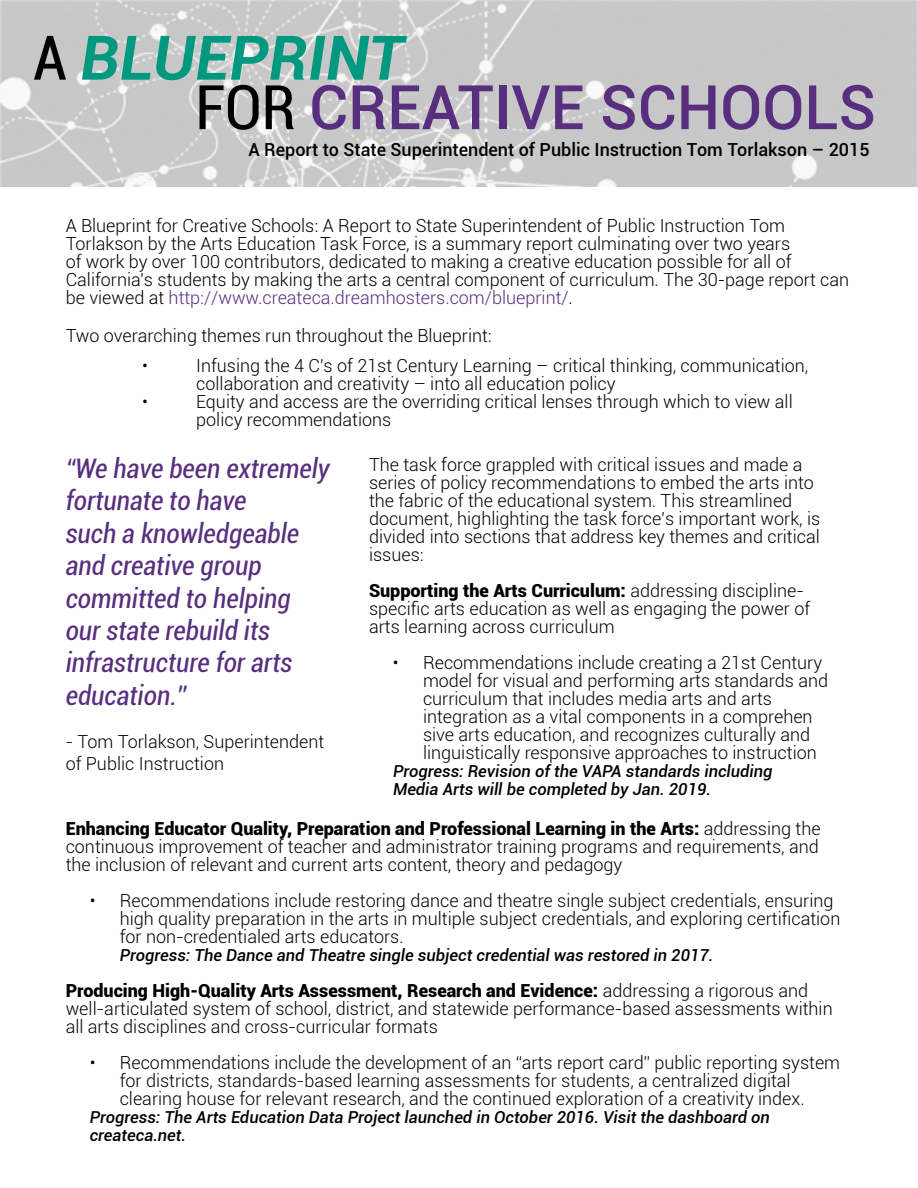
<style>
.page{position:relative;width:918px;height:1188px;background:#fff}
.page>*{position:absolute;margin:0;border:0;box-sizing:border-box;transform-origin:0 0}
.t1{font:500 61.5px/49.5px "Roboto";color:#582f7e}
.t2{font:italic condensed 27px/32.4px "Roboto";color:#582f7e}
.t3{font:300 18px/18px "Roboto";color:#000}
.t4{font:500 18px "Roboto";color:#000}
.t5{font:italic 500 16.5px/18px "Roboto";color:#000}
.s1{font-weight:400;font-stretch:condensed;color:#000}
.s2{font-weight:700;font-style:italic;color:#00997f}
.s3{color:#582f7e}
.s4{font-weight:900}
</style>
<div class="page">
<img style="left:0;top:0;width:918px;height:186px">
<h1 class="t1" style="left:195px;top:31px;width:682px;text-indent:-162px"><span class="s1">A</span> <span class="s2">BLUEPRINT<br></span><span class="s1">FOR</span> CREATIVE SCHOOLS</h1>
<p class="t4" style="left:248px;top:137px;width:623px">A Report to State Superintendent of Public Instruction Tom Torlakson – 2015</p>
<p class="t3" style="left:66px;top:216px;width:785px">A Blueprint for Creative Schools: A Report to State Superintendent of Public Instruction Tom Torlakson by the Arts Education Task Force, is a summary report culminating over two years<br>of work by over 100 contributors, dedicated to making a creative education possible for all of California’s students by making the arts a central component of curriculum. The 30-page report can be viewed at <span class="s3">http://www.createca.dreamhosters.com/blueprint/</span>.</p>
<p class="t3" style="left:142px;top:320px;width:351px;line-height:29.7px;text-indent:-77px">Two overarching themes run throughout the Blueprint: •</p>
<p class="t3" style="left:196px;top:356px;width:614px">Infusing the 4 C’s of 21st Century Learning – critical thinking, communication, collaboration and creativity – into all education policy</p>
<p class="t3" style="left:142px;top:392px;width:7px">•</p>
<p class="t3" style="left:196px;top:392px;width:598px">Equity and access are the overriding critical lenses through which to view all policy recommendations</p>
<p class="t3" style="left:369px;top:455px;width:453px">The task force grappled with critical issues and made a series of policy recommendations to embed the arts into the fabric of the educational system. This streamlined document, highlighting the task force’s important work, is divided into sections that address key themes and critical issues:</p>
<p class="t3" style="left:369px;top:581px;width:443px"><span class="s4">Supporting the Arts Curriculum:</span> addressing discipline&shy;specific arts education as well as engaging the power of arts learning across curriculum</p>
<p class="t3" style="left:423px;top:653px;width:407px;text-indent:-30px">• Recommendations include creating a 21st Century model for visual and performing arts standards and curriculum that includes media arts and arts integration as a vital components in a comprehen sive arts education, and recognizes culturally and linguistically responsive approaches to instruction</p>
<p class="t5" style="left:393px;top:762px;width:381px">Progress: Revision of the VAPA standards including<br>Media Arts will be completed by Jan. 2019.</p>
<p class="t3" style="left:66px;top:819px;width:757px;text-align:justify"><span class="s4">Enhancing Educator Quality, Preparation and Professional Learning in the Arts:</span> addressing the continuous improvement of teacher and administrator training programs and requirements, and the inclusion of relevant and current arts content, theory and pedagogy</p>
<p class="t3" style="left:120px;top:891px;width:722px;text-indent:-30px">• Recommendations include restoring dance and theatre single subject credentials, ensuring high quality preparation in the arts in multiple subject credentials, and exploring certification for non-credentialed arts educators.</p>
<p class="t5" style="left:120px;top:945px;width:595px">Progress: The Dance and Theatre single subject credential was restored in 2017.</p>
<p class="t3" style="left:66px;top:981px;width:769px"><span class="s4">Producing High-Quality Arts Assessment, Research and Evidence:</span> addressing a rigorous and well-articulated system of school, district, and statewide performance-based assessments within all arts disciplines and cross-curricular formats</p>
<p class="t3" style="left:120px;top:1053px;width:722px;text-indent:-30px">• Recommendations include the development of an “arts report card” public reporting system for districts, standards-based learning assessments for students, a centralized digital clearing house for relevant research, and the continued exploration of a creativity index.</p>
<p class="t5" style="left:90px;top:1107px;width:682px">Progress: The Arts Education Data Project launched in October 2016. Visit the dashboard on createca.net.</p>
<h2 class="t2" style="left:66px;top:451px;width:266px">“We have been extremely fortunate to have<br>such a knowledgeable and creative group committed to helping our state rebuild its infrastructure for arts education.”</h2>
<p class="t3" style="left:66px;top:730px;width:260px;line-height:21.6px">- Tom Torlakson, Superintendent of Public Instruction</p>
</div>
